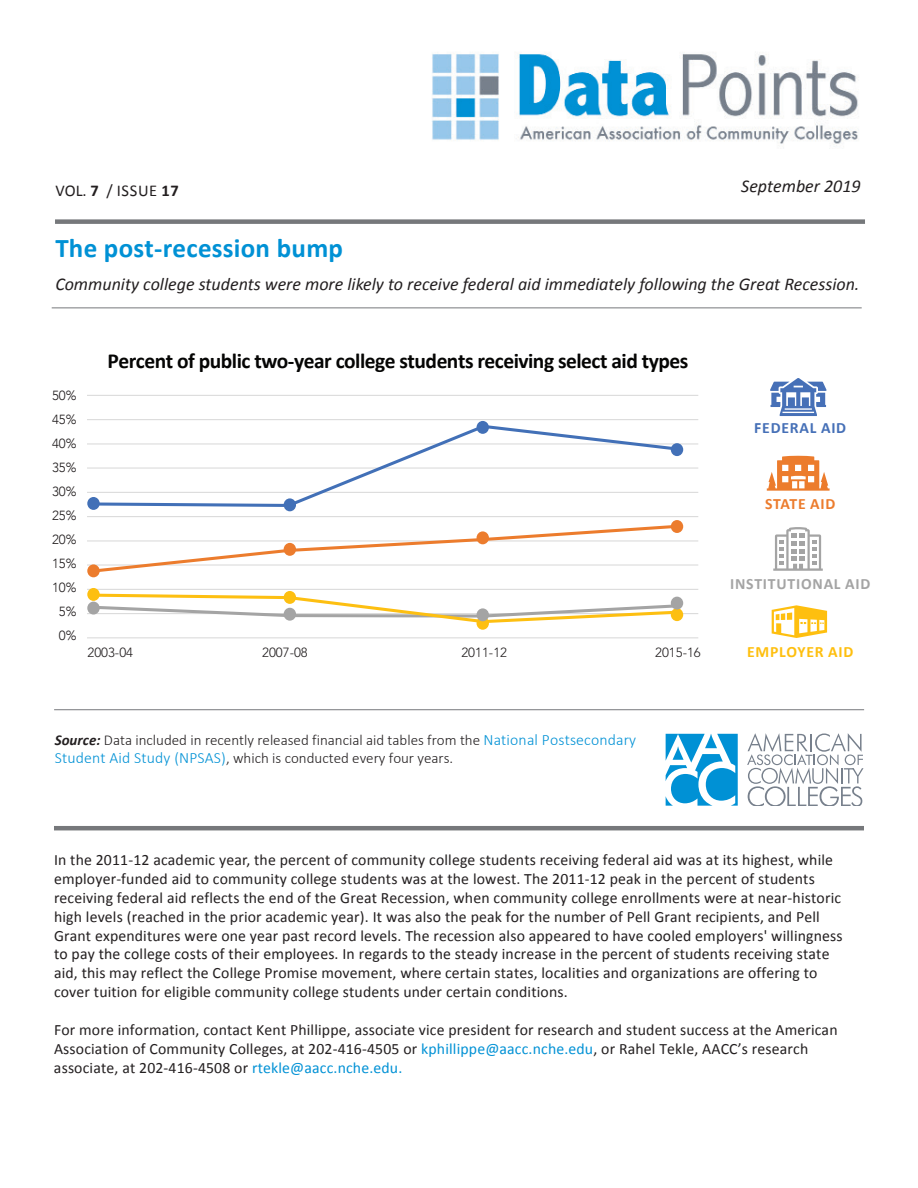
<style>
.page{position:relative;width:918px;height:1188px;background:#fff}
.page>*{position:absolute;margin:0;border:0;box-sizing:border-box;transform-origin:0 0}
.t1{font:700 27px "Calibri";letter-spacing:.01em;color:#0091d5}
.t2{font:700 21.45px "Calibri";letter-spacing:-.02em;color:#050504}
.t3{font:italic 18px "Calibri";color:#231f20}
.t4{font:16.5px "Calibri";letter-spacing:.04em;color:#231f20}
.t5{font:15.75px/18.9px "Calibri";letter-spacing:.01em;color:#231f20}
.t6{font:700 15.75px "Calibri";letter-spacing:.05em;color:#a4a4a4}
.t7{font:700 15.75px "Calibri";letter-spacing:.05em;color:#febf0f}
.t8{font:700 15.75px "Calibri";letter-spacing:.05em;color:#4670b7}
.t9{font:700 15.75px "Calibri";letter-spacing:.045em;color:#ec7c2d}
.t10{font:300 15px/18.9px "Calibri";color:#231f20}
.t11{font:300 13.2px/24px "Avenir";color:#231f20;text-align:center}
.t12{font:300 13.2px "Avenir LT Std";color:#231f20}
.s1{font-weight:700}
.s2{font-weight:700;font-style:italic}
.s3{font-size:15.75px;color:#0091d5}
.s4{color:#0091d5}
</style>
<div class="page">
<img style="left:432px;top:53px;width:426px;height:94px">
<div style="left:55px;top:219px;width:810px;height:5px;background:#76787b"></div>
<svg style="left:747px;top:733px;width:117px;height:73px"></svg>
<svg style="left:666px;top:734px;width:72px;height:72px"></svg>
<hr style="left:54px;top:826px;width:810px;height:4px;background:#76787b">
<hr style="left:54px;top:709px;width:810px;height:1px;background:#76787b">
<hr style="left:87px;top:637px;width:611px;height:1px;background:#d7d7d7">
<hr style="left:87px;top:395px;width:611px;height:1px;background:#d7d7d7">
<hr style="left:87px;top:419px;width:611px;height:1px;background:#d7d7d7">
<hr style="left:87px;top:444px;width:611px;height:1px;background:#d7d7d7">
<hr style="left:87px;top:468px;width:611px;height:1px;background:#d7d7d7">
<hr style="left:87px;top:492px;width:611px;height:1px;background:#d7d7d7">
<hr style="left:87px;top:516px;width:611px;height:1px;background:#d7d7d7">
<hr style="left:87px;top:541px;width:611px;height:1px;background:#d7d7d7">
<hr style="left:87px;top:565px;width:611px;height:1px;background:#d7d7d7">
<hr style="left:87px;top:589px;width:611px;height:1px;background:#d7d7d7">
<hr style="left:87px;top:613px;width:611px;height:1px;background:#d7d7d7">
<svg style="left:91px;top:423px;width:590px;height:86px"></svg>
<svg style="left:91px;top:523px;width:590px;height:51px"></svg>
<svg style="left:92px;top:592px;width:589px;height:33px"></svg>
<div style="left:87px;top:497px;width:13px;height:13px;background:#4270b7;border-radius:50%"></div>
<div style="left:284px;top:498px;width:12px;height:13px;background:#4270b7;border-radius:50%"></div>
<div style="left:477px;top:421px;width:12px;height:13px;background:#4270b7;border-radius:50%"></div>
<div style="left:671px;top:443px;width:12px;height:13px;background:#4270b7;border-radius:50%"></div>
<div style="left:87px;top:564px;width:13px;height:13px;background:#ec7c2d;border-radius:50%"></div>
<div style="left:284px;top:543px;width:12px;height:13px;background:#ec7c2d;border-radius:50%"></div>
<div style="left:477px;top:531px;width:12px;height:13px;background:#ec7c2d;border-radius:50%"></div>
<div style="left:671px;top:520px;width:12px;height:13px;background:#ec7c2d;border-radius:50%"></div>
<div style="left:87px;top:588px;width:13px;height:13px;background:#fdbf11;border-radius:50%"></div>
<div style="left:284px;top:591px;width:12px;height:13px;background:#fdbf11;border-radius:50%"></div>
<svg style="left:477px;top:617px;width:12px;height:13px"></svg>
<div style="left:671px;top:608px;width:12px;height:13px;background:#fdbf11;border-radius:50%"></div>
<div style="left:87px;top:602px;width:13px;height:13px;background:#a4a4a4;border-radius:50%"></div>
<div style="left:284px;top:608px;width:12px;height:13px;background:#a4a4a4;border-radius:50%"></div>
<div style="left:477px;top:608px;width:12px;height:13px;background:#a4a4a4;border-radius:50%"></div>
<div style="left:671px;top:597px;width:12px;height:13px;background:#a4a4a4;border-radius:50%"></div>
<hr style="left:52px;top:308px;width:810px;height:1px;background:#76787b">
<svg style="left:770px;top:378px;width:57px;height:38px"></svg>
<svg style="left:767px;top:456px;width:63px;height:35px"></svg>
<svg style="left:773px;top:527px;width:50px;height:44px"></svg>
<svg style="left:772px;top:605px;width:55px;height:33px"></svg>
<p class="t4" style="left:55px;top:180px;width:125px">VOL. <span class="s1">7</span> / ISSUE <span class="s1">17</span></p>
<p class="t3" style="left:741px;top:174px;width:121px">September 2019</p>
<p class="t1" style="left:55px;top:229px;width:289px">The post-recession bump</p>
<p class="t3" style="left:55px;top:272px;width:806px">Community college students were more likely to receive federal aid immediately following the Great Recession.</p>
<p class="t11" style="left:52px;top:384px;width:26px">50%<br>45%<br>40%<br>35%<br>30%<br>25%<br>20%<br>15%<br>10%<br>5%<br>0%</p>
<p class="t2" style="left:107px;top:347px;width:582px">Percent of public two-year college students receiving select aid types</p>
<p class="t12" style="left:88px;top:645px;width:47px">2003-04</p>
<p class="t12" style="left:262px;top:645px;width:47px">2007-08</p>
<p class="t12" style="left:461px;top:645px;width:47px">2011-12</p>
<p class="t12" style="left:655px;top:645px;width:47px">2015-16</p>
<p class="t10" style="left:55px;top:729px;width:583px"><span class="s2">Source:</span> Data included in recently released financial aid tables from the <span class="s3">National Postsecondary<br>Student Aid Study (NPSAS)</span>, which is conducted every four years.</p>
<p class="t8" style="left:754px;top:418px;width:93px">FEDERAL AID</p>
<p class="t9" style="left:765px;top:493px;width:72px">STATE AID</p>
<p class="t6" style="left:730px;top:574px;width:142px">INSTITUTIONAL AID</p>
<p class="t7" style="left:747px;top:642px;width:108px">EMPLOYER AID</p>
<p class="t5" style="left:54px;top:850px;width:790px">In the 2011-12 academic year, the percent of community college students receiving federal aid was at its highest, while employer-funded aid to community college students was at the lowest. The 2011-12 peak in the percent of students receiving federal aid reflects the end of the Great Recession, when community college enrollments were at near-historic high levels (reached in the prior academic year). It was also the peak for the number of Pell Grant recipients, and Pell Grant expenditures were one year past record levels. The recession also appeared to have cooled employers' willingness to pay the college costs of their employees. In regards to the steady increase in the percent of students receiving state aid, this may reflect the College Promise movement, where certain states, localities and organizations are offering to cover tuition for eligible community college students under certain conditions.</p>
<p class="t5" style="left:54px;top:1020px;width:785px">For more information, contact Kent Phillippe, associate vice president for research and student success at the American<br>Association of Community Colleges, at 202-416-4505 or <span class="s4">kphillippe@aacc.nche.edu</span>, or Rahel Tekle, AACC’s research associate, at 202-416-4508 or <span class="s4">rtekle@aacc.nche.edu.</span></p>
</div>
